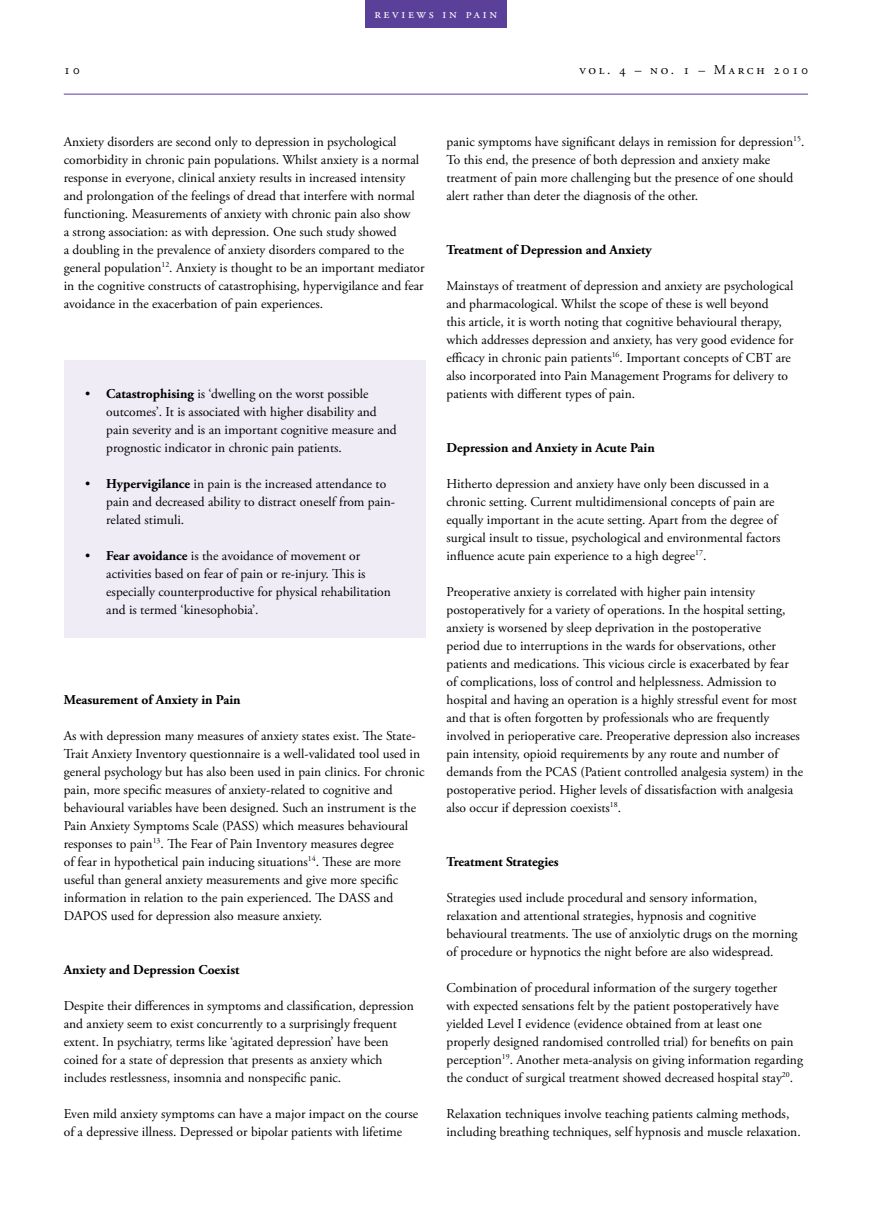
<style>
.page{position:relative;width:893px;height:1212px;background:#fff}
.page>*{position:absolute;margin:0;border:0;box-sizing:border-box;transform-origin:0 0}
.t1{font:13.5px/18px "Adobe Garamond Pro";color:#000}
.t2{font:700 13.5px "Adobe Garamond Pro";color:#000}
.t3{font:13.5px "Adobe Garamond Pro";letter-spacing:.2em;color:#000}
.t4{font:13.5px "Adobe Garamond Pro";letter-spacing:.2em;color:#fff}
.s1{font-weight:700}
</style>
<div class="page">
<hr style="left:64px;top:94px;width:744px;height:1px;background:#5a4099">
<div style="left:365px;top:0;width:142px;height:27px;background:#5a4099"></div>
<div style="left:64px;top:360px;width:361px;height:278px;background:#efecf5"></div>
<p class="t4" style="left:374px;top:6px;width:124px">reviews in pain</p>
<p class="t1" style="left:64px;top:61px;width:17px">10</p>
<p class="t3" style="left:579px;top:61px;width:230px">vol. 4 – no. 1 – March 2010</p>
<p class="t1" style="left:64px;top:133px;width:362px">Anxiety disorders are second only to depression in psychological comorbidity in chronic pain populations. Whilst anxiety is a normal response in everyone, clinical anxiety results in increased intensity and prolongation of the feelings of dread that interfere with normal functioning. Measurements of anxiety with chronic pain also show<br>a strong association: as with depression. One such study showed<br>a doubling in the prevalence of anxiety disorders compared to the general population<sup>12</sup>. Anxiety is thought to be an important mediator in the cognitive constructs of catastrophising, hypervigilance and fear avoidance in the exacerbation of pain experiences.</p>
<p class="t1" style="left:106px;top:385px;width:292px;text-indent:-21px">• <span class="s1">Catastrophising</span> is ‘dwelling on the worst possible outcomes’. It is associated with higher disability and pain severity and is an important cognitive measure and prognostic indicator in chronic pain patients.</p>
<p class="t1" style="left:106px;top:475px;width:290px;text-indent:-21px">• <span class="s1">Hypervigilance</span> in pain is the increased attendance to pain and decreased ability to distract oneself from pain&shy;related stimuli.</p>
<p class="t1" style="left:106px;top:547px;width:286px;text-indent:-21px">• <span class="s1">Fear avoidance</span> is the avoidance of movement or activities based on fear of pain or re-injury. This is especially counterproductive for physical rehabilitation and is termed ‘kinesophobia’.</p>
<p class="t2" style="left:64px;top:691px;width:178px">Measurement of Anxiety in Pain</p>
<p class="t1" style="left:64px;top:727px;width:362px">As with depression many measures of anxiety states exist. The State-Trait Anxiety Inventory questionnaire is a well-validated tool used in general psychology but has also been used in pain clinics. For chronic pain, more specific measures of anxiety-related to cognitive and behavioural variables have been designed. Such an instrument is the Pain Anxiety Symptoms Scale (PASS) which measures behavioural responses to pain<sup>13</sup>. The Fear of Pain Inventory measures degree<br>of fear in hypothetical pain inducing situations<sup>14</sup>. These are more useful than general anxiety measurements and give more specific information in relation to the pain experienced. The DASS and DAPOS used for depression also measure anxiety.</p>
<p class="t2" style="left:64px;top:961px;width:177px">Anxiety and Depression Coexist</p>
<p class="t1" style="left:64px;top:997px;width:352px">Despite their differences in symptoms and classification, depression and anxiety seem to exist concurrently to a surprisingly frequent extent. In psychiatry, terms like ‘agitated depression’ have been coined for a state of depression that presents as anxiety which includes restlessness, insomnia and nonspecific panic.</p>
<p class="t1" style="left:64px;top:1105px;width:356px">Even mild anxiety symptoms can have a major impact on the course of a depressive illness. Depressed or bipolar patients with lifetime</p>
<p class="t1" style="left:446px;top:133px;width:359px">panic symptoms have significant delays in remission for depression<sup>15</sup>.<br>To this end, the presence of both depression and anxiety make treatment of pain more challenging but the presence of one should alert rather than deter the diagnosis of the other.</p>
<p class="t2" style="left:446px;top:241px;width:207px">Treatment of Depression and Anxiety</p>
<p class="t1" style="left:446px;top:277px;width:349px">Mainstays of treatment of depression and anxiety are psychological and pharmacological. Whilst the scope of these is well beyond<br>this article, it is worth noting that cognitive behavioural therapy, which addresses depression and anxiety, has very good evidence for efficacy in chronic pain patients<sup>16</sup>. Important concepts of CBT are also incorporated into Pain Management Programs for delivery to patients with different types of pain.</p>
<p class="t2" style="left:446px;top:439px;width:210px">Depression and Anxiety in Acute Pain</p>
<p class="t1" style="left:446px;top:475px;width:335px">Hitherto depression and anxiety have only been discussed in a chronic setting. Current multidimensional concepts of pain are equally important in the acute setting. Apart from the degree of surgical insult to tissue, psychological and environmental factors influence acute pain experience to a high degree<sup>17</sup>.</p>
<p class="t1" style="left:446px;top:583px;width:358px">Preoperative anxiety is correlated with higher pain intensity postoperatively for a variety of operations. In the hospital setting, anxiety is worsened by sleep deprivation in the postoperative<br>period due to interruptions in the wards for observations, other patients and medications. This vicious circle is exacerbated by fear<br>of complications, loss of control and helplessness. Admission to hospital and having an operation is a highly stressful event for most and that is often forgotten by professionals who are frequently involved in perioperative care. Preoperative depression also increases pain intensity, opioid requirements by any route and number of demands from the PCAS (Patient controlled analgesia system) in the postoperative period. Higher levels of dissatisfaction with analgesia also occur if depression coexists<sup>18</sup>.</p>
<p class="t2" style="left:446px;top:853px;width:114px">Treatment Strategies</p>
<p class="t1" style="left:446px;top:889px;width:352px">Strategies used include procedural and sensory information, relaxation and attentional strategies, hypnosis and cognitive behavioural treatments. The use of anxiolytic drugs on the morning of procedure or hypnotics the night before are also widespread.</p>
<p class="t1" style="left:446px;top:979px;width:358px">Combination of procedural information of the surgery together with expected sensations felt by the patient postoperatively have yielded Level I evidence (evidence obtained from at least one properly designed randomised controlled trial) for benefits on pain perception<sup>19</sup>. Another meta-analysis on giving information regarding the conduct of surgical treatment showed decreased hospital stay<sup>20</sup>.</p>
<p class="t1" style="left:446px;top:1105px;width:356px">Relaxation techniques involve teaching patients calming methods, including breathing techniques, self hypnosis and muscle relaxation.</p>
</div>
